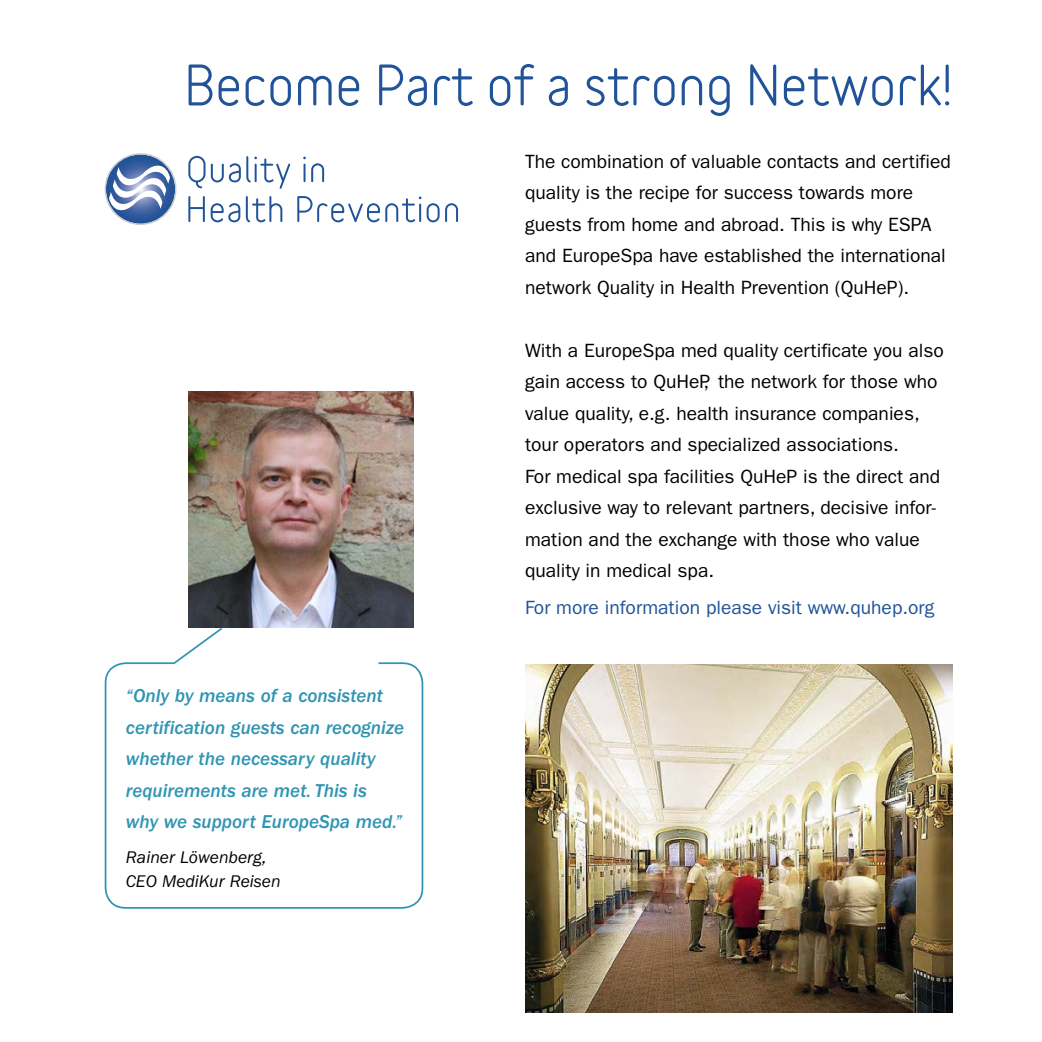
<style>
.page{position:relative;width:1042px;height:1042px;background:#fff}
.page>*{position:absolute;margin:0;border:0;box-sizing:border-box;transform-origin:0 0}
.t1{font:700 52.5px "Variable";color:#205397}
.t2{font:19.25px/31.5px "Franklin Gothic";color:#000}
.t3{font:italic 500 19.25px/31.5px "Franklin Gothic";color:#3095b3}
.t4{font:19.25px "Franklin Gothic";color:#205397}
.t5{font:italic 17.5px/24.5px "Franklin Gothic";color:#000}
</style>
<div class="page">
<svg style="left:105px;top:153px;width:71px;height:72px"></svg>
<svg style="left:188px;top:196px;width:270px;height:26px"></svg>
<svg style="left:188px;top:156px;width:136px;height:33px"></svg>
<img style="left:525px;top:664px;width:427px;height:348px">
<img style="left:188px;top:392px;width:225px;height:235px">
<div style="left:105px;top:662px;width:318px;height:246px;background:#fff;border:2px solid #3095b3;border-radius:20px"></div>
<h1 class="t1" style="left:184px;top:64px;width:769px">Become Part of a strong Network!</h1>
<p class="t2" style="left:525px;top:146px;width:427px">The combination of valuable contacts and certified quality is the recipe for success towards more guests from home and abroad. This is why ESPA and EuropeSpa have established the international network Quality in Health Prevention (QuHeP).</p>
<p class="t3" style="left:126px;top:680px;width:280px">“Only by means of a consistent certification guests can recognize whether the necessary quality requirements are met. This is<br>why we support EuropeSpa med.”</p>
<p class="t5" style="left:126px;top:845px;width:156px">Rainer Löwenberg,<br>CEO MediKur Reisen</p>
<p class="t2" style="left:525px;top:334px;width:420px">With a EuropeSpa med quality certificate you also gain access to QuHeP, the network for those who value quality, e.g. health insurance companies, tour operators and specialized associations.<br>For medical spa facilities QuHeP is the direct and exclusive way to relevant partners, decisive infor&shy;mation and the exchange with those who value quality in medical spa.</p>
<p class="t4" style="left:525px;top:596px;width:411px">For more information please visit www.quhep.org</p>
</div>
